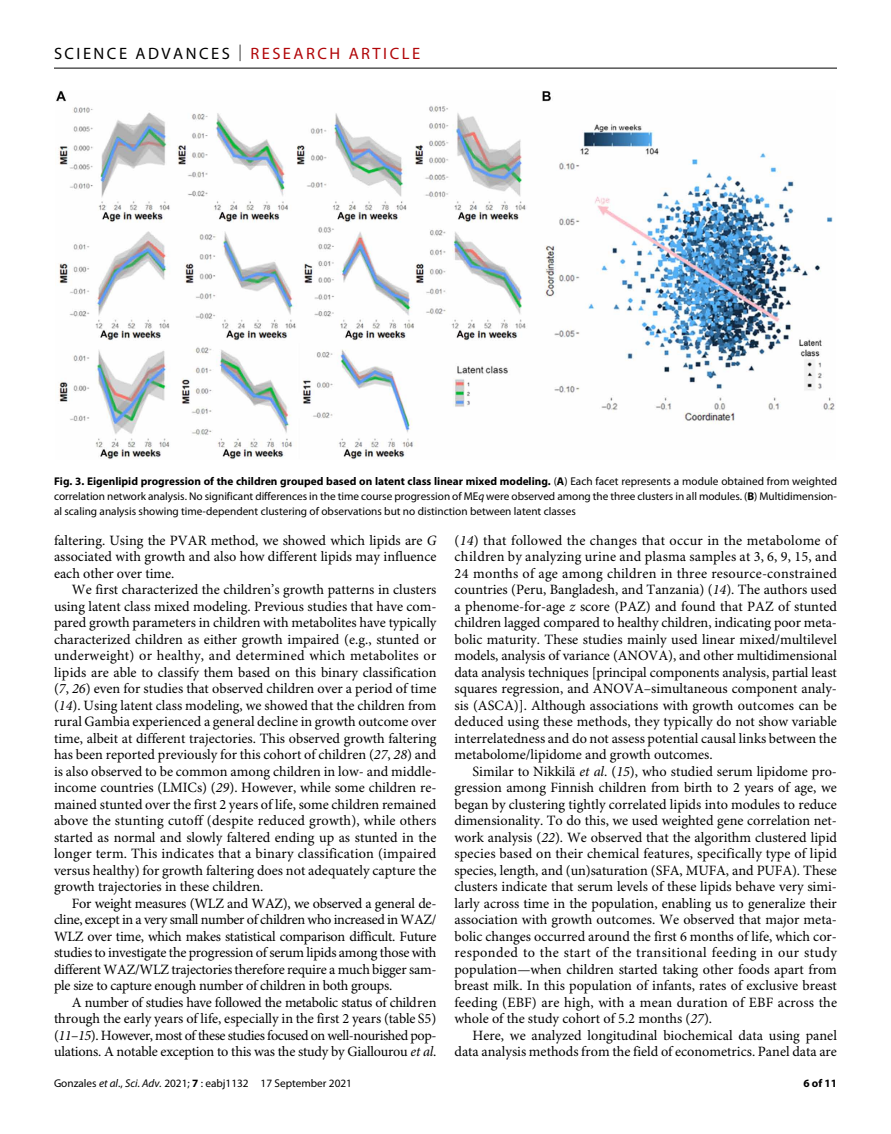
<style>
.page{position:relative;width:891px;height:1134px;background:#fff}
.page>*{position:absolute;margin:0;border:0;box-sizing:border-box;transform-origin:0 0}
.t1{font:16.5px "Myriad Pro";letter-spacing:.15em;color:#000}
.t2{font:14.25px/16.5px "Minion Pro";color:#000;text-align:justify}
.t3{font:11.25px/15px "Myriad Pro";color:#000;text-align:justify}
.t4{font:700 11.25px "Myriad Pro";color:#000}
.s1{font-weight:300}
.s2{color:#b10508}
.s3{font-weight:700}
.s4{font-style:italic}
</style>
<div class="page">
<hr style="left:54px;top:68px;width:783px;height:1px;background:#000">
<img style="left:56px;top:91px;width:779px;height:369px">
<p class="t1" style="left:54px;top:40px;width:368px">SCIENCE ADVANCES <span class="s1">|</span> <span class="s2">RESEARCH ARTICLE</span></p>
<p class="t3" style="left:54px;top:474px;width:785px"><span class="s3">Fig. 3. Eigenlipid progression of the children grouped based on latent class linear mixed modeling.</span> (<span class="s3">A</span>) Each facet represents a module obtained from weighted correlation network analysis. No significant differences in the time course progression of ME<span class="s4">q</span> were observed among the three clusters in all modules. (<span class="s3">B</span>) Multidimension&shy;al scaling analysis showing time-dependent clustering of observations but no distinction between latent classes</p>
<p class="t2" style="left:54px;top:533px;width:384px">faltering. Using the PVAR method, we showed which lipids are <span class="s4">G </span>associated with growth and also how different lipids may influence each other over time.</p>
<p class="t2" style="left:54px;top:583px;width:384px;text-indent:18px">We first characterized the children’s growth patterns in clusters using latent class mixed modeling. Previous studies that have com&shy;pared growth parameters in children with metabolites have typically characterized children as either growth impaired (e.g., stunted or underweight) or healthy, and determined which metabolites or lipids are able to classify them based on this binary classification (<span class="s4">7</span>, <span class="s4">26</span>) even for studies that observed children over a period of time (<span class="s4">14</span>). Using latent class modeling, we showed that the children from rural Gambia experienced a general decline in growth outcome over time, albeit at different trajectories. This observed growth faltering has been reported previously for this cohort of children (<span class="s4">27</span>, <span class="s4">28</span>) and is also observed to be common among children in low- and middle&shy;income countries (LMICs) (<span class="s4">29</span>). However, while some children re&shy;mained stunted over the first 2 years of life, some children remained above the stunting cutoff (despite reduced growth), while others started as normal and slowly faltered ending up as stunted in the longer term. This indicates that a binary classification (impaired versus healthy) for growth faltering does not adequately capture the growth trajectories in these children.</p>
<p class="t2" style="left:54px;top:896px;width:384px;text-indent:18px">For weight measures (WLZ and WAZ), we observed a general de&shy;cline, except in a very small number of children who increased in WAZ/ WLZ over time, which makes statistical comparison difficult. Future studies to investigate the progression of serum lipids among those with different WAZ/WLZ trajectories therefore require a much bigger sam&shy;ple size to capture enough number of children in both groups.</p>
<p class="t2" style="left:54px;top:995px;width:384px;text-indent:18px">A number of studies have followed the metabolic status of children through the early years of life, especially in the first 2 years (table S5) (<span class="s4">11</span>–<span class="s4">15</span>). However, most of these studies focused on well-nourished pop&shy;ulations. A notable exception to this was the study by Giallourou <span class="s4">et al</span>.</p>
<p class="t3" style="left:54px;top:1076px;width:300px">Gonzales <span class="s4">et al</span>., <span class="s4">Sci. Adv.</span> 2021; <span class="s3">7</span> : eabj1132 17 September 2021</p>
<p class="t2" style="left:454px;top:533px;width:384px">(<span class="s4">14</span>) that followed the changes that occur in the metabolome of children by analyzing urine and plasma samples at 3, 6, 9, 15, and 24 months of age among children in three resource-constrained countries (Peru, Bangladesh, and Tanzania) (<span class="s4">14</span>). The authors used a phenome-for-age <span class="s4">z</span> score (PAZ) and found that PAZ of stunted children lagged compared to healthy children, indicating poor meta&shy;bolic maturity. These studies mainly used linear mixed/multilevel models, analysis of variance (ANOVA), and other multidimensional data analysis techniques [principal components analysis, partial least squares regression, and ANOVA–simultaneous component analy&shy;sis (ASCA)]. Although associations with growth outcomes can be deduced using these methods, they typically do not show variable interrelatedness and do not assess potential causal links between the metabolome/lipidome and growth outcomes.</p>
<p class="t2" style="left:454px;top:764px;width:384px;text-indent:18px">Similar to Nikkilä <span class="s4">et al</span>. (<span class="s4">15</span>), who studied serum lipidome pro&shy;gression among Finnish children from birth to 2 years of age, we began by clustering tightly correlated lipids into modules to reduce dimensionality. To do this, we used weighted gene correlation net&shy;work analysis (<span class="s4">22</span>). We observed that the algorithm clustered lipid species based on their chemical features, specifically type of lipid species, length, and (un)saturation (SFA, MUFA, and PUFA). These clusters indicate that serum levels of these lipids behave very simi&shy;larly across time in the population, enabling us to generalize their association with growth outcomes. We observed that major meta&shy;bolic changes occurred around the first 6 months of life, which cor&shy;responded to the start of the transitional feeding in our study population—when children started taking other foods apart from breast milk. In this population of infants, rates of exclusive breast feeding (EBF) are high, with a mean duration of EBF across the whole of the study cohort of 5.2 months (<span class="s4">27</span>).</p>
<p class="t2" style="left:454px;top:1028px;width:384px;text-align:right">Here, we analyzed longitudinal biochemical data using panel data analysis methods from the field of econometrics. Panel data are</p>
<p class="t4" style="left:803px;top:1074px;width:35px">6 of 11</p>
</div>
